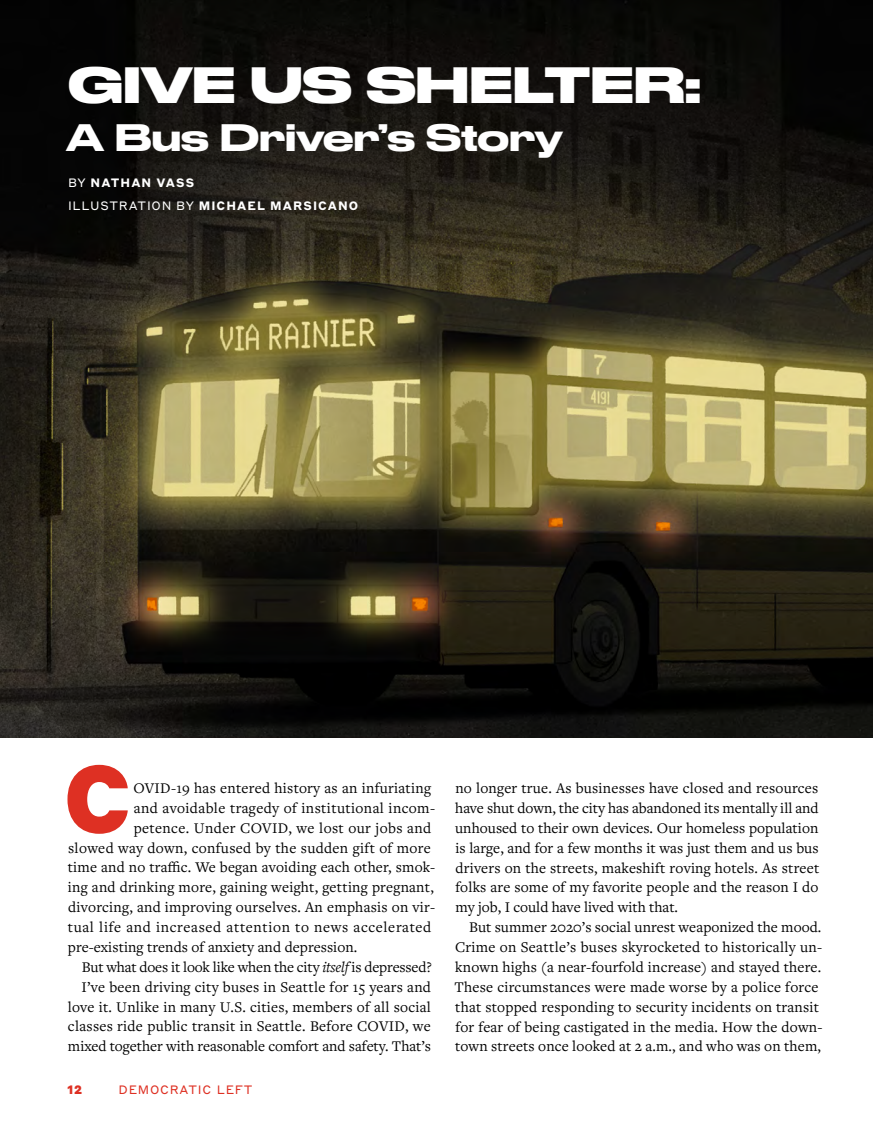
<style>
.page{position:relative;width:873px;height:1143px;background:#fff}
.page>*{position:absolute;margin:0;border:0;box-sizing:border-box;transform-origin:0 0}
.t1{font:900 94.05px "Styrene B";color:#de3023}
.t2{font:700 48px "Druk Wide";letter-spacing:-.005em;color:#fff}
.t3{font:500 36px "Druk Wide";letter-spacing:-.005em;color:#fff}
.t4{font:15.3px/20px "Freight Text Pro";letter-spacing:.015em;color:#000;text-align:justify}
.t5{font:15.3px "Freight Text Pro";letter-spacing:-.01em;color:#000}
.t6{font:15.3px "Freight Text Pro";letter-spacing:.04em;color:#000}
.t7{font:700 12px/22.5px "Styrene B";letter-spacing:.09em;color:#fff}
.t8{font:12px "Styrene B";letter-spacing:.065em;color:#de3023}
.t9{font:900 12px "Styrene B";color:#de3023}
.s1{font-weight:400}
.s2{font-style:italic}
</style>
<div class="page">
<img style="left:0;top:0;width:873px;height:738px">
<h2 class="t2" style="left:68px;top:46px;width:635px">GIVE US SHELTER:</h2>
<h3 class="t3" style="left:67px;top:108px;width:498px">A Bus Driver’s Story</h3>
<p class="t7" style="left:68px;top:171px;width:292px"><span class="s1">BY</span> NATHAN VASS<br><span class="s1">ILLUSTRATION BY</span> MICHAEL MARSICANO</p>
<h1 class="t1" style="left:63px;top:718px;width:69px">C</h1>
<p class="t4" style="left:133px;top:778px;width:299px">OVID-19 has entered history as an infuriating</p>
<p class="t4" style="left:134px;top:797px;width:303px">and avoidable tragedy of institutional incom-</p>
<p class="t4" style="left:134px;top:817px;width:299px">petence. Under COVID, we lost our jobs and</p>
<p class="t4" style="left:68px;top:837px;width:364px">slowed way down, confused by the sudden gift of more</p>
<p class="t4" style="left:68px;top:857px;width:369px">time and no traffic. We began avoiding each other, smok-</p>
<p class="t4" style="left:68px;top:877px;width:367px">ing and drinking more, gaining weight, getting pregnant,</p>
<p class="t4" style="left:68px;top:897px;width:368px">divorcing, and improving ourselves. An emphasis on vir-</p>
<p class="t6" style="left:68px;top:917px;width:365px">tual life and increased attention to news accelerated</p>
<p class="t4" style="left:68px;top:937px;width:291px">pre-existing trends of anxiety and depression.</p>
<p class="t5" style="left:82px;top:957px;width:352px">But what does it look like when the city <span class="s2">itself</span> is depressed?</p>
<p class="t4" style="left:82px;top:976px;width:351px">I’ve been driving city buses in Seattle for 15 years and</p>
<p class="t4" style="left:68px;top:996px;width:365px">love it. Unlike in many U.S. cities, members of all social</p>
<p class="t4" style="left:68px;top:1016px;width:364px">classes ride public transit in Seattle. Before COVID, we</p>
<p class="t4" style="left:68px;top:1036px;width:365px">mixed together with reasonable comfort and safety. That’s</p>
<p class="t9" style="left:68px;top:1079px;width:16px">12</p>
<p class="t8" style="left:119px;top:1079px;width:136px">DEMOCRATIC LEFT</p>
<p class="t4" style="left:455px;top:778px;width:366px">no longer true. As businesses have closed and resources have shut down, the city has abandoned its mentally ill and unhoused to their own devices. Our homeless population is large, and for a few months it was just them and us bus drivers on the streets, makeshift roving hotels. As street folks are some of my favorite people and the reason I do my job, I could have lived with that.</p>
<p class="t4" style="left:455px;top:917px;width:369px;text-align:left;text-indent:15px">But summer 2020’s social unrest weaponized the mood.<br>Crime on Seattle’s buses skyrocketed to historically un&shy;known highs (a near-fourfold increase) and stayed there.<br>These circumstances were made worse by a police force that stopped responding to security incidents on transit for fear of being castigated in the media. How the down&shy;town streets once looked at 2 a.m., and who was on them,</p>
</div>
